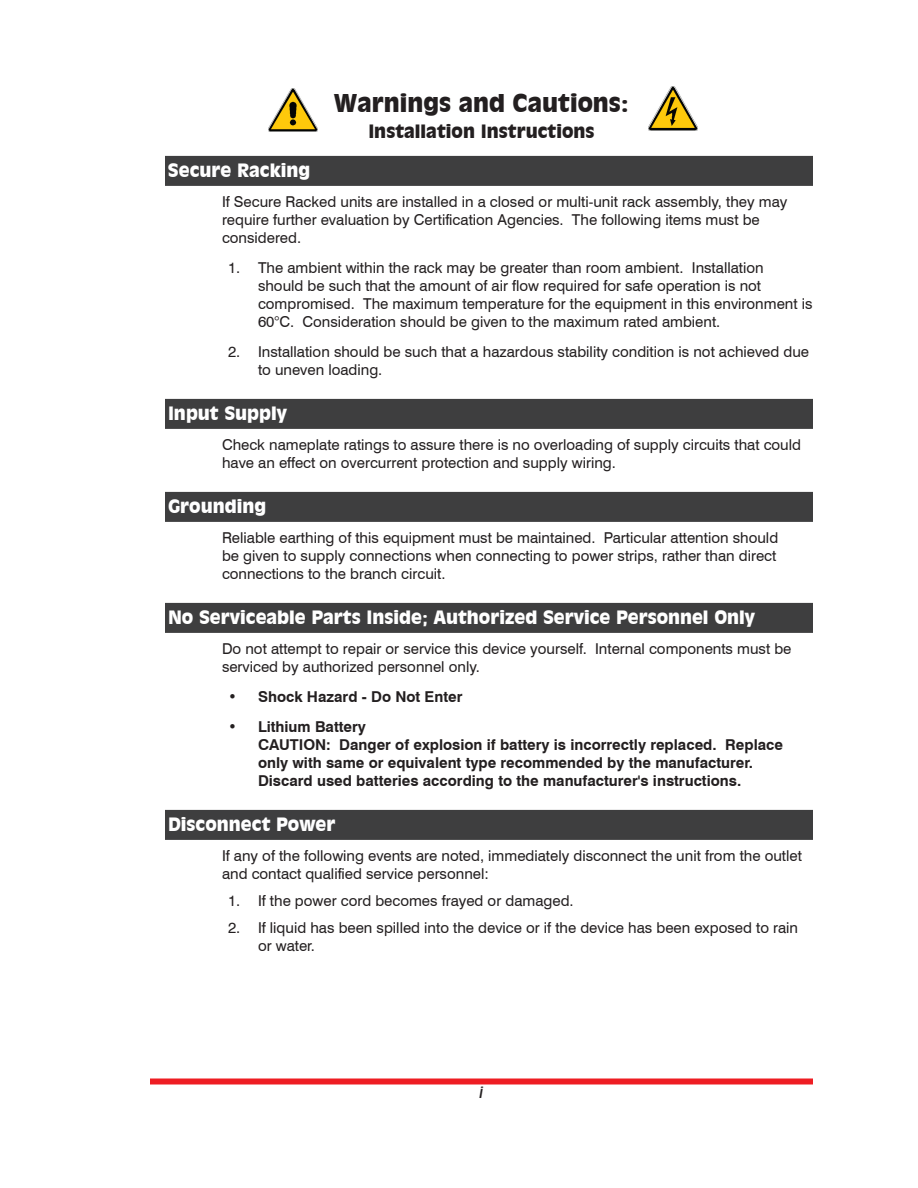
<style>
.page{position:relative;width:918px;height:1188px;background:#fff}
.page>*{position:absolute;margin:0;border:0;box-sizing:border-box;transform-origin:0 0}
.t1{font:900 24px "Incised 901 BT";color:#231f20}
.t2{font:900 18px "Incised 901 BT";color:#fff}
.t3{font:900 18px "Incised 901 BT";color:#231f20}
.t4{font:15px/18px "Swiss 721 BT";color:#231f20}
.t5{font:700 15px/18px "Swiss 721 BT";color:#231f20}
.t6{font:italic 15px "Incised 901 BT";color:#231f20}
</style>
<div class="page">
<div style="left:150px;top:1078px;width:663px;height:6px;background:#ee1d23"></div>
<div style="left:165px;top:156px;width:648px;height:30px;background:#3e3e3f"></div>
<div style="left:165px;top:399px;width:648px;height:30px;background:#3e3e3f"></div>
<div style="left:165px;top:492px;width:648px;height:30px;background:#3e3e3f"></div>
<div style="left:165px;top:603px;width:648px;height:30px;background:#3e3e3f"></div>
<div style="left:165px;top:810px;width:648px;height:30px;background:#3e3e3f"></div>
<img style="left:268px;top:88px;width:50px;height:44px">
<img style="left:648px;top:87px;width:50px;height:43px">
<h1 class="t1" style="left:334px;top:88px;width:297px">Warnings and Cautions:</h1>
<p class="t3" style="left:368px;top:120px;width:228px">Installation Instructions</p>
<p class="t2" style="left:168px;top:159px;width:144px">Secure Racking</p>
<p class="t4" style="left:222px;top:192px;width:567px">If Secure Racked units are installed in a closed or multi-unit rack assembly, they may require further evaluation by Certification Agencies. The following items must be considered.</p>
<p class="t4" style="left:258px;top:258px;width:556px;text-indent:-30px">1. The ambient within the rack may be greater than room ambient. Installation should be such that the amount of air flow required for safe operation is not compromised. The maximum temperature for the equipment in this environment is 60°C. Consideration should be given to the maximum rated ambient.</p>
<p class="t4" style="left:258px;top:342px;width:553px;text-indent:-30px">2. Installation should be such that a hazardous stability condition is not achieved due to uneven loading.</p>
<p class="t2" style="left:168px;top:402px;width:120px">Input Supply</p>
<p class="t4" style="left:222px;top:435px;width:581px">Check nameplate ratings to assure there is no overloading of supply circuits that could have an effect on overcurrent protection and supply wiring.</p>
<p class="t2" style="left:168px;top:495px;width:100px">Grounding</p>
<p class="t4" style="left:222px;top:528px;width:558px">Reliable earthing of this equipment must be maintained. Particular attention should be given to supply connections when connecting to power strips, rather than direct connections to the branch circuit.</p>
<p class="t2" style="left:168px;top:606px;width:589px">No Serviceable Parts Inside; Authorized Service Personnel Only</p>
<p class="t4" style="left:222px;top:639px;width:571px">Do not attempt to repair or service this device yourself. Internal components must be serviced by authorized personnel only.</p>
<p class="t5" style="left:228px;top:687px;width:236px">• Shock Hazard - Do Not Enter</p>
<p class="t5" style="left:258px;top:717px;width:527px;text-indent:-30px">• Lithium Battery<br>CAUTION: Danger of explosion if battery is incorrectly replaced. Replace only with same or equivalent type recommended by the manufacturer.<br>Discard used batteries according to the manufacturer's instructions.</p>
<p class="t2" style="left:168px;top:813px;width:169px">Disconnect Power</p>
<p class="t4" style="left:222px;top:846px;width:582px">If any of the following events are noted, immediately disconnect the unit from the outlet and contact qualified service personnel:</p>
<p class="t4" style="left:228px;top:891px;width:347px">1. If the power cord becomes frayed or damaged.</p>
<p class="t4" style="left:258px;top:918px;width:542px;text-indent:-30px">2. If liquid has been spilled into the device or if the device has been exposed to rain or water.</p>
<p class="t6" style="left:480px;top:1084px;width:5px">i</p>
</div>
